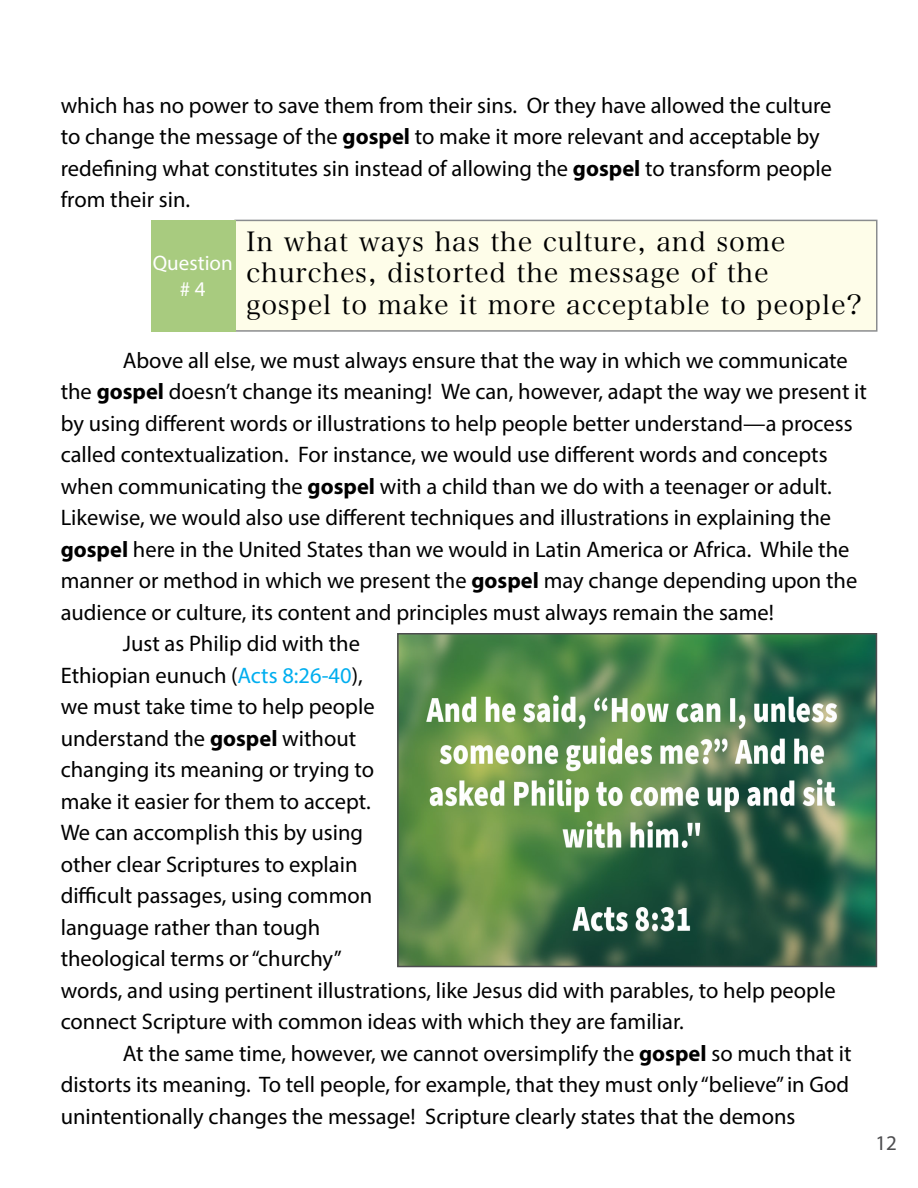
<style>
.page{position:relative;width:918px;height:1188px;background:#fff}
.page>*{position:absolute;margin:0;border:0;box-sizing:border-box;transform-origin:0 0}
.t1{font:27px/31.5px "Hira Min Pro W3";letter-spacing:.03em;color:#000}
.t2{font:22.5px/31.5px "Myriad Pro";color:#000}
.t3{font:21px/25.2px "Myriad Pro";color:#fff;text-align:center}
.t4{font:21px "Myriad Pro";color:#4d4d4f}
.s1{font-weight:700}
.s2{color:#00aeef}
</style>
<div class="page">
<img style="left:400px;top:636px;width:474px;height:328px">
<div style="left:397px;top:633px;width:480px;height:334px;border:2px solid #4d4d4f"></div>
<div style="left:234px;top:220px;width:644px;height:112px;background:#fefde9;border:2px solid #8a8c8e"></div>
<div style="left:151px;top:220px;width:84px;height:112px;background:#a8cb7f"></div>
<p class="t2" style="left:61px;top:89px;width:773px">which has no power to save them from their sins. Or they have allowed the culture to change the message of the <span class="s1">gospel</span> to make it more relevant and acceptable by redefining what constitutes sin instead of allowing the <span class="s1">gospel</span> to transform people from their sin.</p>
<p class="t3" style="left:153px;top:250px;width:81px">Question # 4</p>
<p class="t1" style="left:246px;top:224px;width:618px">In what ways has the culture, and some churches, distorted the message of the<br>gospel to make it more acceptable to people?</p>
<p class="t2" style="left:123px;top:344px;width:727px">Above all else, we must always ensure that the way in which we communicate</p>
<p class="t2" style="left:61px;top:376px;width:808px">the <span class="s1">gospel</span> doesn’t change its meaning! We can, however, adapt the way we present it</p>
<p class="t2" style="left:61px;top:407px;width:793px">by using different words or illustrations to help people better understand—a process</p>
<p class="t2" style="left:61px;top:439px;width:768px">called contextualization. For instance, we would use different words and concepts</p>
<p class="t2" style="left:61px;top:470px;width:773px">when communicating the <span class="s1">gospel</span> with a child than we do with a teenager or adult.</p>
<p class="t2" style="left:61px;top:502px;width:772px">Likewise, we would also use different techniques and illustrations in explaining the</p>
<p class="t2" style="left:61px;top:533px;width:790px"><span class="s1">gospel</span> here in the United States than we would in Latin America or Africa. While the</p>
<p class="t2" style="left:61px;top:565px;width:798px">manner or method in which we present the <span class="s1">gospel</span> may change depending upon the</p>
<p class="t2" style="left:61px;top:596px;width:715px">audience or culture, its content and principles must always remain the same!</p>
<p class="t2" style="left:123px;top:628px;width:239px">Just as Philip did with the</p>
<p class="t2" style="left:61px;top:659px;width:304px">Ethiopian eunuch (<span class="s2">Acts 8:26-40</span>),</p>
<p class="t2" style="left:61px;top:691px;width:315px">we must take time to help people</p>
<p class="t2" style="left:61px;top:722px;width:297px">understand the <span class="s1">gospel</span> without</p>
<p class="t2" style="left:61px;top:754px;width:315px">changing its meaning or trying to</p>
<p class="t2" style="left:61px;top:785px;width:312px">make it easier for them to accept.</p>
<p class="t2" style="left:61px;top:817px;width:304px">We can accomplish this by using</p>
<p class="t2" style="left:61px;top:848px;width:298px">other clear Scriptures to explain</p>
<p class="t2" style="left:61px;top:880px;width:313px">difficult passages, using common</p>
<p class="t2" style="left:61px;top:911px;width:261px">language rather than tough</p>
<p class="t2" style="left:61px;top:943px;width:283px">theological terms or “churchy”</p>
<p class="t2" style="left:61px;top:974px;width:776px">words, and using pertinent illustrations, like Jesus did with parables, to help people</p>
<p class="t2" style="left:61px;top:1006px;width:625px">connect Scripture with common ideas with which they are familiar.</p>
<p class="t2" style="left:123px;top:1037px;width:730px">At the same time, however, we cannot oversimplify the <span class="s1">gospel</span> so much that it</p>
<p class="t2" style="left:61px;top:1069px;width:790px">distorts its meaning. To tell people, for example, that they must only “believe” in God</p>
<p class="t2" style="left:61px;top:1100px;width:736px">unintentionally changes the message! Scripture clearly states that the demons</p>
<p class="t4" style="left:875px;top:1130px;width:23px">12</p>
</div>
